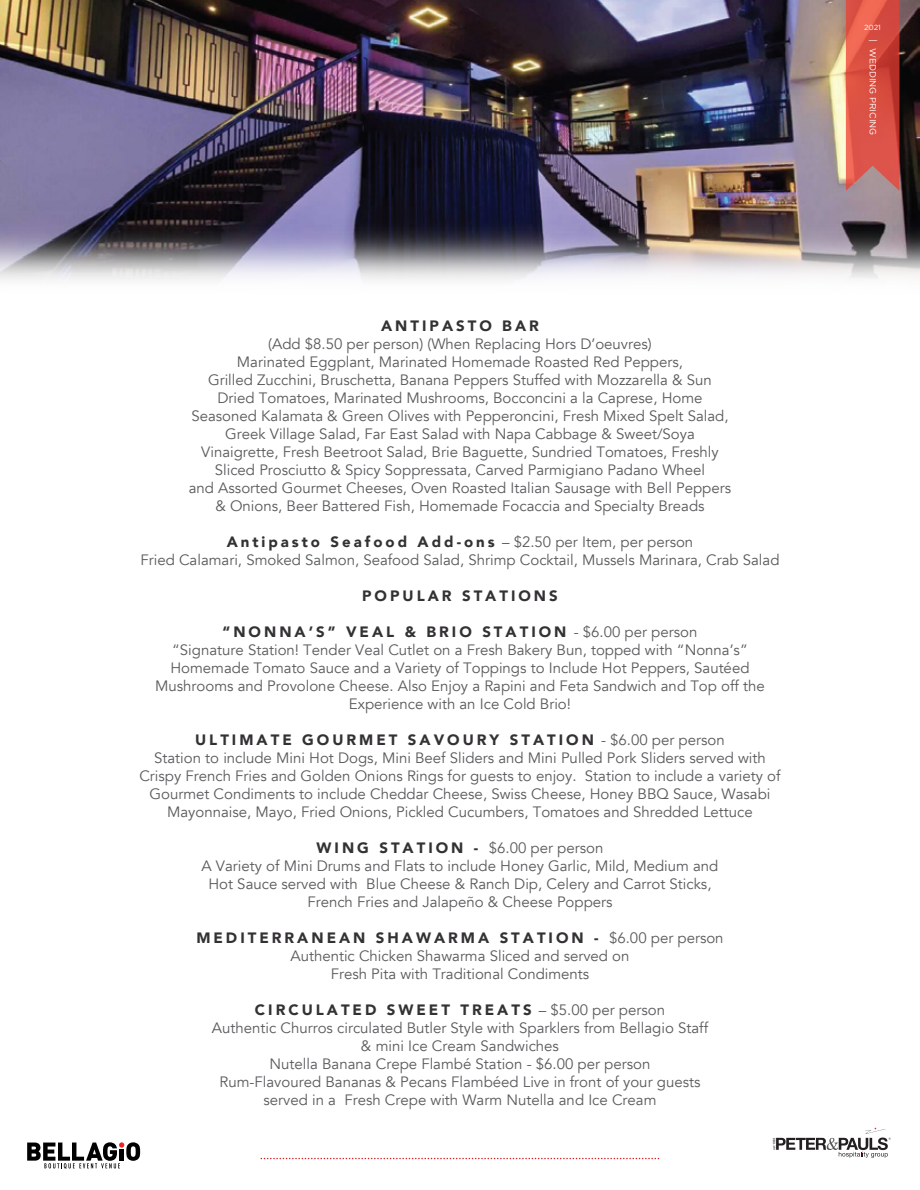
<style>
.page{position:relative;width:920px;height:1190px;background:#fff}
.page>*{position:absolute;margin:0;border:0;box-sizing:border-box;transform-origin:0 0}
.t1{font:15px/18px "Avenir";color:#595a5c;text-align:center}
.t2{font:900 15px "Avenir";letter-spacing:.2em;color:#333133}
.t3{font:9px "Gotham";color:#fff}
.t4{font:7.5px "Gotham";color:#fff}
.s1{font-weight:900;color:#333133}
</style>
<div class="page">
<svg style="left:261px;top:1157px;width:397px;height:2px"></svg>
<svg style="left:772px;top:1127px;width:118px;height:30px"></svg>
<img style="left:0;top:0;width:920px;height:202px">
<img style="left:0;top:202px;width:920px;height:78px">
<svg style="left:845px;top:0;width:54px;height:191px;background:#d6594d"></svg>
<svg style="left:27px;top:1142px;width:113px;height:26px"></svg>
<p class="t2" style="left:381px;top:313px;width:159px">ANTIPASTO BAR</p>
<p class="t1" style="left:189px;top:335px;width:544px">(Add $8.50 per person) (When Replacing Hors D’oeuvres)<br>Marinated Eggplant, Marinated Homemade Roasted Red Peppers,<br>Grilled Zucchini, Bruschetta, Banana Peppers Stuffed with Mozzarella &amp; Sun Dried Tomatoes, Marinated Mushrooms, Bocconcini a la Caprese, Home Seasoned Kalamata &amp; Green Olives with Pepperoncini, Fresh Mixed Spelt Salad, Greek Village Salad, Far East Salad with Napa Cabbage &amp; Sweet/Soya Vinaigrette, Fresh Beetroot Salad, Brie Baguette, Sundried Tomatoes, Freshly Sliced Prosciutto &amp; Spicy Soppressata, Carved Parmigiano Padano Wheel<br>and Assorted Gourmet Cheeses, Oven Roasted Italian Sausage with Bell Peppers &amp; Onions, Beer Battered Fish, Homemade Focaccia and Specialty Breads</p>
<p class="t1" style="left:140px;top:533px;width:640px"><span class="s1">Antipasto Seafood Add-ons</span> – $2.50 per Item, per person<br>Fried Calamari, Smoked Salmon, Seafood Salad, Shrimp Cocktail, Mussels Marinara, Crab Salad</p>
<p class="t2" style="left:362px;top:583px;width:197px">POPULAR STATIONS</p>
<p class="t1" style="left:155px;top:623px;width:611px"><span class="s1">“NONNA’S” VEAL &amp; BRIO STATION</span> - $6.00 per person<br>“Signature Station! Tender Veal Cutlet on a Fresh Bakery Bun, topped with “Nonna’s” Homemade Tomato Sauce and a Variety of Toppings to Include Hot Peppers, Sautéed Mushrooms and Provolone Cheese. Also Enjoy a Rapini and Feta Sandwich and Top off the Experience with an Ice Cold Brio!</p>
<p class="t1" style="left:139px;top:731px;width:642px"><span class="s1">ULTIMATE GOURMET SAVOURY STATION</span> - $6.00 per person<br>Station to include Mini Hot Dogs, Mini Beef Sliders and Mini Pulled Pork Sliders served with Crispy French Fries and Golden Onions Rings for guests to enjoy. Station to include a variety of Gourmet Condiments to include Cheddar Cheese, Swiss Cheese, Honey BBQ Sauce, Wasabi Mayonnaise, Mayo, Fried Onions, Pickled Cucumbers, Tomatoes and Shredded Lettuce</p>
<p class="t1" style="left:201px;top:839px;width:518px"><span class="s1">W I N G S T A T I O N -</span> $6.00 per person<br>A Variety of Mini Drums and Flats to include Honey Garlic, Mild, Medium and Hot Sauce served with Blue Cheese &amp; Ranch Dip, Celery and Carrot Sticks, French Fries and Jalapeño &amp; Cheese Poppers</p>
<p class="t1" style="left:196px;top:929px;width:529px"><span class="s1">MEDITERRANEAN SHAWARMA STATION -</span> $6.00 per person<br>Authentic Chicken Shawarma Sliced and served on<br>Fresh Pita with Traditional Condiments</p>
<p class="t1" style="left:212px;top:1001px;width:497px"><span class="s1">CIRCULATED SWEET TREATS</span> – $5.00 per person<br>Authentic Churros circulated Butler Style with Sparklers from Bellagio Staff &amp; mini Ice Cream Sandwiches<br>Nutella Banana Crepe Flambé Station - $6.00 per person<br>Rum-Flavoured Bananas &amp; Pecans Flambéed Live in front of your guests served in a Fresh Crepe with Warm Nutella and Ice Cream</p>
<p class="t4" style="left:864px;top:22px;width:18px">2021</p>
<p class="t3" style="left:879px;top:39px;width:4px;rotate:90deg">|</p>
<p class="t3" style="left:878px;top:48px;width:89px;rotate:90deg">WEDDING PRICING</p>
</div>
